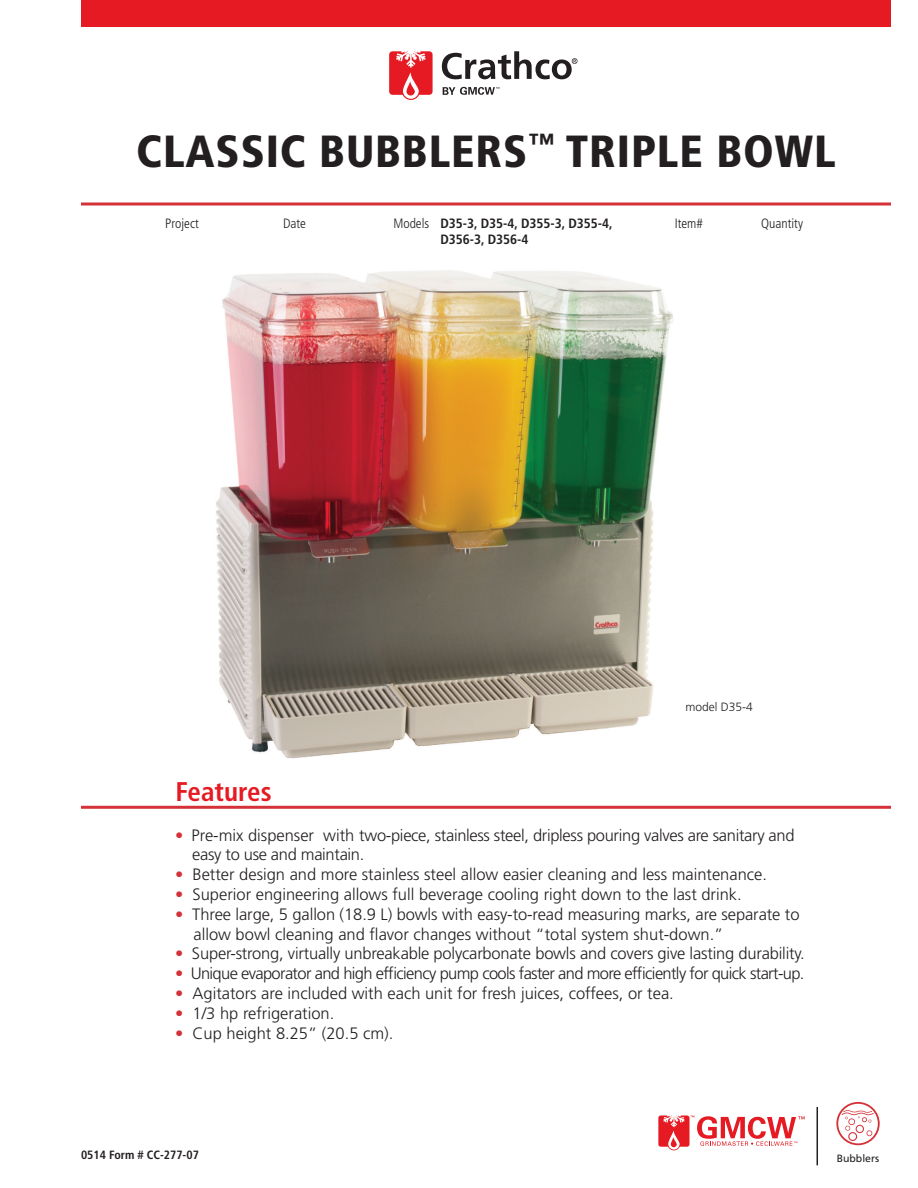
<style>
.page{position:relative;width:918px;height:1188px;background:#fff}
.page>*{position:absolute;margin:0;border:0;box-sizing:border-box;transform-origin:0 0}
.t1{font:900 condensed 45px "Frutiger LT Std";letter-spacing:.02em;color:#231f20}
.t2{font:700 condensed 27px "Frutiger LT Std";color:#e51a23}
.t3{font:300 16.5px/19.8px "Frutiger LT Std";letter-spacing:-.005em;color:#231f20}
.t4{font:300 16.5px "Frutiger LT Std";letter-spacing:-.04em;color:#231f20}
.t5{font:700 condensed 13.5px "Frutiger LT Std";color:#231f20}
.t6{font:300 condensed 13.5px "Frutiger LT Std";color:#231f20}
.t7{font:700 condensed 12px "Frutiger LT Std";color:#231f20}
.t8{font:300 12px "Frutiger LT Std";color:#231f20}
.t9{font:10.5px "Frutiger LT Std";color:#231f20}
.s1{color:#d43238}
</style>
<div class="page">
<svg style="left:442px;top:51px;width:136px;height:28px"></svg>
<svg style="left:389px;top:51px;width:44px;height:49px"></svg>
<svg style="left:443px;top:87px;width:56px;height:8px"></svg>
<div style="left:81px;top:0;width:810px;height:27px;background:#e51a23"></div>
<svg style="left:658px;top:1116px;width:147px;height:34px"></svg>
<hr style="left:817px;top:1107px;width:1px;height:58px;background:#231f20">
<svg style="left:836px;top:1102px;width:44px;height:43px"></svg>
<svg style="left:81px;top:202px;width:810px;height:4px;background:#de6569"></svg>
<hr style="left:81px;top:806px;width:810px;height:3px;background:#d43238">
<img style="left:216px;top:270px;width:457px;height:489px">
<p class="t1" style="left:136px;top:124px;width:701px">CLASSIC BUBBLERS<sup>™</sup> TRIPLE BOWL</p>
<p class="t6" style="left:165px;top:216px;width:35px">Project</p>
<p class="t6" style="left:283px;top:216px;width:25px">Date</p>
<p class="t6" style="left:393px;top:216px;width:37px">Models</p>
<p class="t6" style="left:675px;top:216px;width:30px">Item#</p>
<p class="t6" style="left:761px;top:216px;width:43px">Quantity</p>
<p class="t5" style="left:440px;top:215px;width:174px">D35-3, D35-4, D355-3, D355-4,</p>
<p class="t5" style="left:440px;top:231px;width:90px">D356-3, D356-4</p>
<p class="t8" style="left:685px;top:700px;width:69px">model D35-4</p>
<p class="t2" style="left:176px;top:776px;width:98px">Features</p>
<p class="t3" style="left:192px;top:825px;width:604px;text-indent:-17px"><span class="s1">•</span> Pre-mix dispenser with two-piece, stainless steel, dripless pouring valves are sanitary and easy to use and maintain.</p>
<p class="t3" style="left:175px;top:865px;width:593px"><span class="s1">•</span> Better design and more stainless steel allow easier cleaning and less maintenance.</p>
<p class="t3" style="left:175px;top:885px;width:568px"><span class="s1">•</span> Superior engineering allows full beverage cooling right down to the last drink.</p>
<p class="t3" style="left:193px;top:904px;width:608px;text-indent:-18px"><span class="s1">•</span> Three large, 5 gallon (18.9 L) bowls with easy-to-read measuring marks, are separate to allow bowl cleaning and flavor changes without “total system shut-down.”</p>
<p class="t3" style="left:175px;top:944px;width:631px"><span class="s1">•</span> Super-strong, virtually unbreakable polycarbonate bowls and covers give lasting durability.</p>
<p class="t4" style="left:175px;top:964px;width:631px"><span class="s1">•</span> Unique evaporator and high efficiency pump cools faster and more efficiently for quick start-up.</p>
<p class="t3" style="left:175px;top:984px;width:500px"><span class="s1">•</span> Agitators are included with each unit for fresh juices, coffees, or tea.</p>
<p class="t3" style="left:175px;top:1003px;width:161px"><span class="s1">•</span> 1/3 hp refrigeration.</p>
<p class="t3" style="left:175px;top:1023px;width:220px"><span class="s1">•</span> Cup height 8.25” (20.5 cm).</p>
<p class="t7" style="left:81px;top:1148px;width:119px">0514 Form # CC-277-07</p>
<p class="t9" style="left:837px;top:1152px;width:44px">Bubblers</p>
</div>
